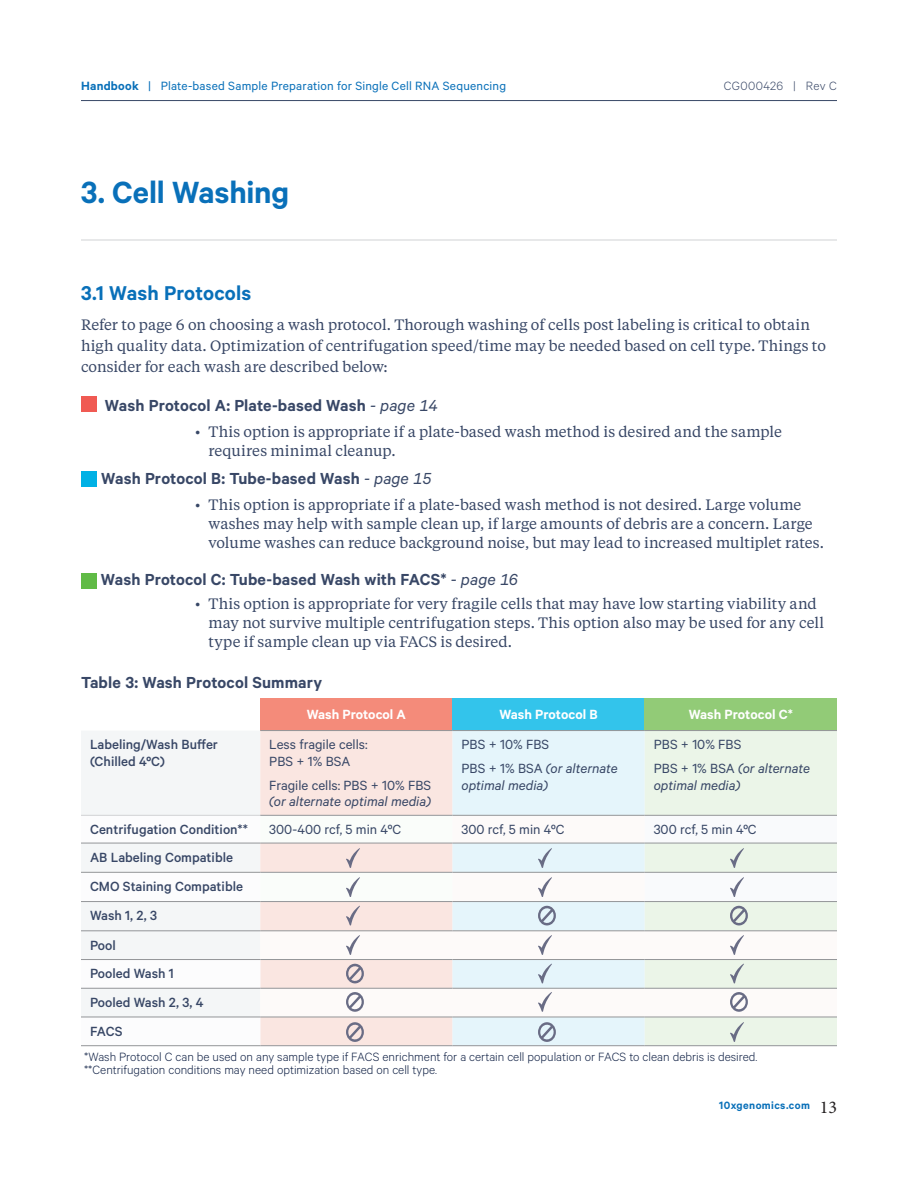
<style>
.page{position:relative;width:918px;height:1188px;background:#fff}
.page>*{position:absolute;margin:0;border:0;box-sizing:border-box;transform-origin:0 0}
.Cover_Title{font:600 34.5px "Calibre";letter-spacing:-.005em;color:#0970b9}
.Section_Header{font:600 22.5px "Calibre";letter-spacing:.005em;color:#0970b9}
.Body_Copy{font:600 18px "Calibre";letter-spacing:.005em;color:#384766}
.Section_Subheader{font:600 18px "Calibre";letter-spacing:.005em;color:#384766}
.t1{font:18px "Minion Pro";color:#231f20}
.Body_Copy-2{font:15px/19.2px "Tiempos Text";color:#384766}
.Table_body{font:500 15px/16.5px "Calibre";color:#384766}
.Table_body-2{font:italic 15px/16.5px "Calibre";color:#384766}
.Table_body-3{font:15px/16.5px "Calibre";color:#384766}
.Table_header{font:600 15px "Calibre";color:#fff}
.Table_footer{font:300 13.5px/13.5px "Calibre";color:#102145}
.t2{font:13.5px "Calibre";letter-spacing:.015em;color:#0970b9}
.t3{font:300 13.5px "Calibre";letter-spacing:.02em;color:#384766}
.t4{font:600 12px "Calibre";letter-spacing:.035em;color:#0970b9}
.s1{font-weight:600}
.s2{font-weight:400;font-style:italic}
.s3{font-style:normal}
</style>
<div class="page">
<hr style="left:81px;top:100px;width:756px;height:1px;background:#384766">
<hr style="left:81px;top:240px;width:756px;height:1px;background:#d1d2d4">
<div style="left:260px;top:698px;width:193px;height:33px;background:#f48b7a"></div>
<div style="left:453px;top:698px;width:192px;height:33px;background:#33c4eb"></div>
<div style="left:645px;top:698px;width:192px;height:33px;background:#92cb77"></div>
<div style="left:81px;top:731px;width:179px;height:84px;background:#f4f6f7"></div>
<div style="left:260px;top:731px;width:193px;height:84px;background:#fae6e1"></div>
<div style="left:453px;top:731px;width:192px;height:314px;background:#e5f5fb"></div>
<div style="left:645px;top:731px;width:192px;height:314px;background:#ebf5e8"></div>
<svg style="left:453px;top:816px;width:384px;height:201px"></svg>
<hr style="left:453px;top:843px;width:192px;height:1px;background:#939598">
<hr style="left:645px;top:730px;width:192px;height:1px;background:#939598">
<hr style="left:453px;top:730px;width:192px;height:1px;background:#939598">
<hr style="left:453px;top:815px;width:192px;height:1px;background:#939598">
<hr style="left:260px;top:730px;width:193px;height:1px;background:#939598">
<hr style="left:645px;top:931px;width:192px;height:1px;background:#939598">
<hr style="left:453px;top:872px;width:192px;height:1px;background:#939598">
<hr style="left:453px;top:901px;width:192px;height:1px;background:#939598">
<hr style="left:453px;top:931px;width:192px;height:1px;background:#939598">
<hr style="left:453px;top:1017px;width:192px;height:1px;background:#939598">
<hr style="left:453px;top:1045px;width:192px;height:1px;background:#939598">
<hr style="left:453px;top:959px;width:192px;height:1px;background:#939598">
<hr style="left:453px;top:988px;width:192px;height:1px;background:#939598">
<hr style="left:645px;top:1017px;width:192px;height:1px;background:#939598">
<hr style="left:645px;top:1045px;width:192px;height:1px;background:#939598">
<hr style="left:645px;top:959px;width:192px;height:1px;background:#939598">
<hr style="left:645px;top:988px;width:192px;height:1px;background:#939598">
<svg style="left:538px;top:848px;width:14px;height:20px"></svg>
<svg style="left:538px;top:877px;width:14px;height:20px"></svg>
<svg style="left:538px;top:935px;width:14px;height:20px"></svg>
<svg style="left:730px;top:935px;width:14px;height:20px"></svg>
<svg style="left:538px;top:963px;width:14px;height:21px"></svg>
<svg style="left:730px;top:963px;width:14px;height:21px"></svg>
<svg style="left:730px;top:1022px;width:14px;height:20px"></svg>
<svg style="left:538px;top:992px;width:14px;height:20px"></svg>
<svg style="left:538px;top:906px;width:18px;height:19px"></svg>
<svg style="left:645px;top:815px;width:192px;height:110px"></svg>
<svg style="left:730px;top:992px;width:18px;height:20px"></svg>
<svg style="left:81px;top:815px;width:372px;height:231px"></svg>
<svg style="left:538px;top:1022px;width:18px;height:20px"></svg>
<div style="left:81px;top:397px;width:15px;height:15px;background:#f05a53"></div>
<div style="left:81px;top:472px;width:15px;height:15px;background:#00b1e5"></div>
<div style="left:81px;top:573px;width:15px;height:15px;background:#60bb46"></div>
<p class="t2" style="left:81px;top:78px;width:427px"><span class="s1">Handbook</span> | Plate-based Sample Preparation for Single Cell RNA Sequencing</p>
<p class="t3" style="left:724px;top:78px;width:115px">CG000426 | Rev C</p>
<p class="Cover_Title" style="left:81px;top:172px;width:210px">3. Cell Washing</p>
<p class="Section_Header" style="left:81px;top:279px;width:172px">3.1 Wash Protocols</p>
<p class="Body_Copy-2" style="left:81px;top:313px;width:746px;line-height:21px">Refer to page 6 on choosing a wash protocol. Thorough washing of cells post labeling is critical to obtain high quality data. Optimization of centrifugation speed/time may be needed based on cell type. Things to consider for each wash are described below:</p>
<p class="Body_Copy" style="left:105px;top:395px;width:334px">Wash Protocol A: Plate-based Wash <span class="s2">- page 14</span></p>
<p class="Body_Copy-2" style="left:209px;top:421px;width:575px;text-indent:-14px">• This option is appropriate if a plate-based wash method is desired and the sample requires minimal cleanup.</p>
<p class="Body_Copy" style="left:101px;top:467px;width:332px">Wash Protocol B: Tube-based Wash <span class="s2">- page 15</span></p>
<p class="Body_Copy-2" style="left:209px;top:494px;width:617px;text-indent:-14px">• This option is appropriate if a plate-based wash method is not desired. Large volume washes may help with sample clean up, if large amounts of debris are a concern. Large volume washes can reduce background noise, but may lead to increased multiplet rates.</p>
<p class="Section_Subheader" style="left:101px;top:569px;width:419px">Wash Protocol C: Tube-based Wash with FACS* <span class="s2">- page 16</span></p>
<p class="Body_Copy-2" style="left:209px;top:593px;width:617px;text-indent:-14px">• This option is appropriate for very fragile cells that may have low starting viability and may not survive multiple centrifugation steps. This option also may be used for any cell type if sample clean up via FACS is desired.</p>
<p class="Section_Subheader" style="left:81px;top:672px;width:243px">Table 3: Wash Protocol Summary</p>
<p class="Table_header" style="left:307px;top:705px;width:101px">Wash Protocol A</p>
<p class="Table_header" style="left:500px;top:705px;width:100px">Wash Protocol B</p>
<p class="Table_header" style="left:689px;top:705px;width:105px">Wash Protocol C*</p>
<p class="Table_body" style="left:90px;top:736px;width:130px">Labeling/Wash Buffer (Chilled 4ºC)</p>
<p class="Table_body-3" style="left:269px;top:736px;width:100px">Less fragile cells:<br>PBS + 1% BSA</p>
<p class="Table_body-2" style="left:269px;top:776px;width:163px"><span class="s3">Fragile cells: PBS + 10% FBS </span>(or alternate optimal media)</p>
<p class="Table_body-3" style="left:462px;top:736px;width:89px">PBS + 10% FBS</p>
<p class="Table_body-2" style="left:462px;top:760px;width:158px"><span class="s3">PBS + 1% BSA</span> (or alternate optimal media)</p>
<p class="Table_body-3" style="left:654px;top:736px;width:89px">PBS + 10% FBS</p>
<p class="Table_body-2" style="left:654px;top:760px;width:158px"><span class="s3">PBS + 1% BSA</span> (or alternate optimal media)</p>
<p class="Table_body" style="left:90px;top:821px;width:159px">Centrifugation Condition**</p>
<p class="Table_body-3" style="left:269px;top:821px;width:133px">300-400 rcf, 5 min 4ºC</p>
<p class="Table_body-3" style="left:462px;top:821px;width:105px">300 rcf, 5 min 4ºC</p>
<p class="Table_body-3" style="left:654px;top:821px;width:105px">300 rcf, 5 min 4ºC</p>
<p class="Table_body" style="left:90px;top:848px;width:144px">AB Labeling Compatible</p>
<p class="Table_body" style="left:90px;top:878px;width:154px">CMO Staining Compatible</p>
<p class="Table_body" style="left:90px;top:907px;width:68px">Wash 1, 2, 3</p>
<p class="Table_body" style="left:90px;top:936px;width:27px">Pool</p>
<p class="Table_body" style="left:90px;top:965px;width:85px">Pooled Wash 1</p>
<p class="Table_body" style="left:90px;top:994px;width:115px">Pooled Wash 2, 3, 4</p>
<p class="Table_body" style="left:90px;top:1022px;width:34px">FACS</p>
<p class="Table_footer" style="left:84px;top:1049px;width:675px">*Wash Protocol C can be used on any sample type if FACS enrichment for a certain cell population or FACS to clean debris is desired. **Centrifugation conditions may need optimization based on cell type.</p>
<p class="t4" style="left:719px;top:1098px;width:92px">10xgenomics.com</p>
<p class="t1" style="left:820px;top:1095px;width:19px">13</p>
</div>
